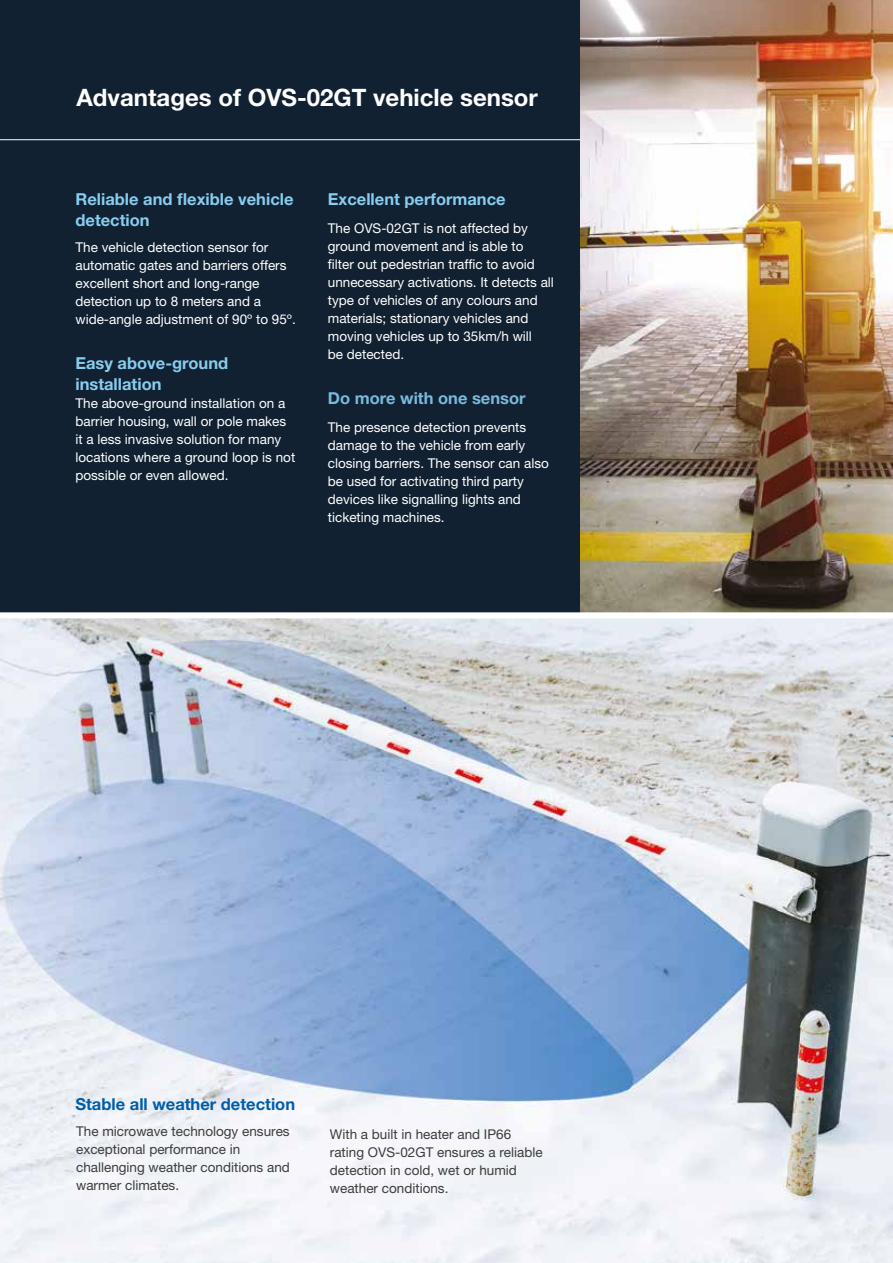
<style>
.page{position:relative;width:893px;height:1263px;background:#fff}
.page>*{position:absolute;margin:0;border:0;box-sizing:border-box;transform-origin:0 0}
.t1{font:700 24px "Helvetica Neue LT Pro";color:#fff}
.t2{font:700 16.5px/21px "Helvetica Neue LT Pro";color:#88cdef}
.t3{font:700 16.5px "Helvetica Neue LT Pro";color:#005da9}
.t4{font:700 16.5px "Helvetica Neue LT Pro";color:#78bbdd}
.t5{font:13.5px/18px "Helvetica Neue LT Pro";color:#fff}
.t6{font:13.5px/18px "Helvetica Neue LT Pro";color:#3c3c3b}
</style>
<div class="page">
<div style="left:0;top:0;width:580px;height:617px;background:#112132"></div>
<img style="left:0;top:618px;width:893px;height:645px">
<hr style="left:0;top:139px;width:580px;height:1px;background:#fff">
<img style="left:580px;top:0;width:313px;height:612px">
<div style="left:0;top:612px;width:893px;height:6px;background:#fff"></div>
<h1 class="t1" style="left:77px;top:83px;width:463px">Advantages of OVS-02GT vehicle sensor</h1>
<p class="t2" style="left:75px;top:188px;width:220px">Reliable and flexible vehicle detection</p>
<p class="t5" style="left:75px;top:238px;width:222px">The vehicle detection sensor for automatic gates and barriers offers excellent short and long-range detection up to 8 meters and a wide-angle adjustment of 90º to 95º.</p>
<p class="t2" style="left:75px;top:352px;width:154px">Easy above-ground installation</p>
<p class="t5" style="left:75px;top:394px;width:221px">The above-ground installation on a barrier housing, wall or pole makes it a less invasive solution for many locations where a ground loop is not possible or even allowed.</p>
<p class="t2" style="left:328px;top:188px;width:179px">Excellent performance</p>
<p class="t5" style="left:328px;top:219px;width:228px">The OVS-02GT is not affected by ground movement and is able to<br>filter out pedestrian traffic to avoid unnecessary activations. It detects all type of vehicles of any colours and materials; stationary vehicles and moving vehicles up to 35km/h will<br>be detected.</p>
<p class="t4" style="left:328px;top:388px;width:199px">Do more with one sensor</p>
<p class="t5" style="left:328px;top:418px;width:223px">The presence detection prevents damage to the vehicle from early closing barriers. The sensor can also be used for activating third party devices like signalling lights and ticketing machines.</p>
<p class="t3" style="left:75px;top:1093px;width:221px">Stable all weather detection</p>
<p class="t6" style="left:76px;top:1122px;width:215px">The microwave technology ensures exceptional performance in challenging weather conditions and warmer climates.</p>
<p class="t6" style="left:330px;top:1124px;width:214px">With a built in heater and IP66 rating OVS-02GT ensures a reliable detection in cold, wet or humid weather conditions.</p>
</div>
